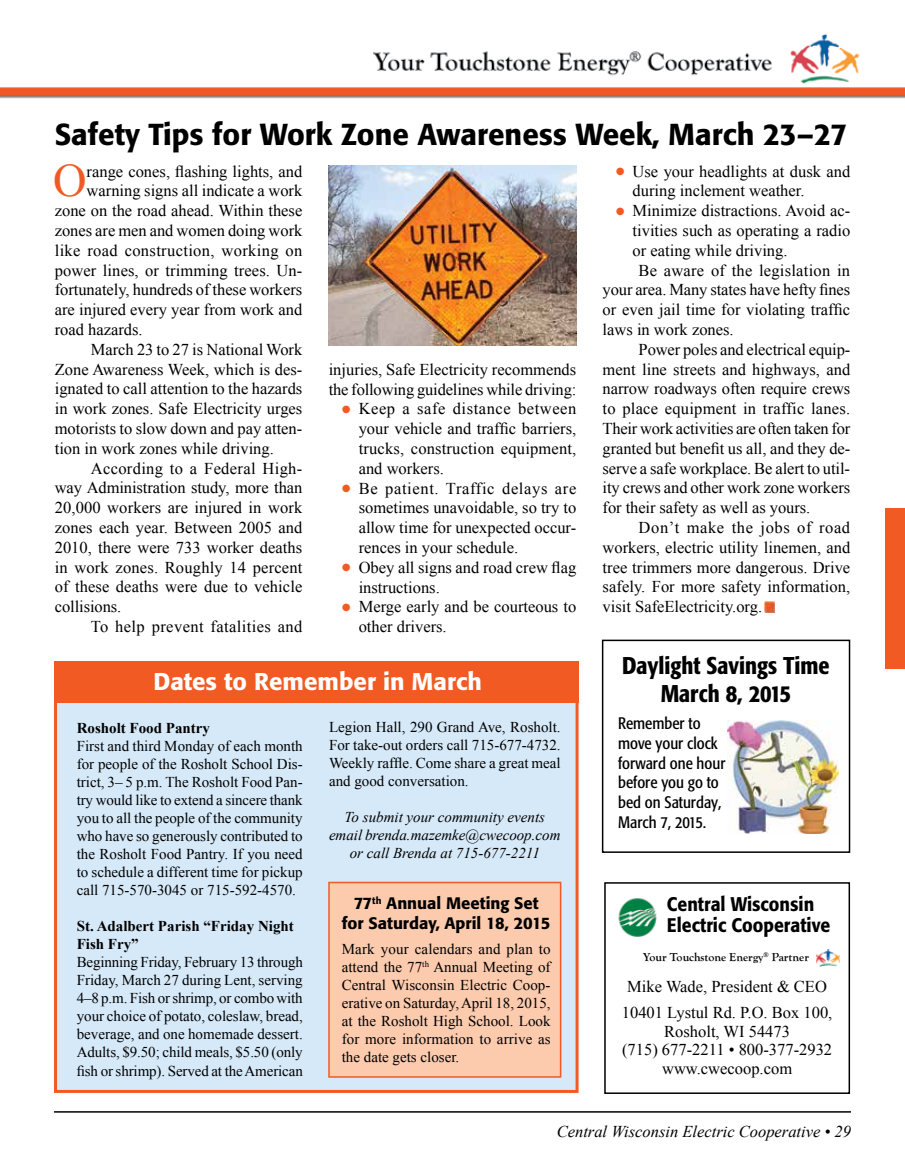
<style>
.page{position:relative;width:905px;height:1175px;background:#fff}
.page>*{position:absolute;margin:0;border:0;box-sizing:border-box;transform-origin:0 0}
.t1{font:46.35px "Times New Roman";color:#f15a23}
.t2{font:500 30px "Formata";color:#000}
.t3{font:500 condensed 24px/28.8px "Formata";color:#000;text-align:center}
.t4{font:500 24px "Formata";color:#fff}
.t5{font:500 19.5px/21px "Formata";color:#000;scale:.9 1}
.t6{font:16.5px/19.8px "Times New Roman";color:#000}
.t7{font:condensed 16.5px/19.8px "Formata";color:#000}
.t8{font:16.5px "Times New Roman";letter-spacing:.02em;color:#000}
.t9{font:500 16.5px/19.8px "Formata";color:#000;text-align:center}
.t10{font:italic 16.5px "Times New Roman";color:#000}
.t11{font:16.5px "Times New Roman";letter-spacing:.025em;color:#000}
.t12{font:16.5px "Times New Roman";letter-spacing:.035em;color:#000}
.t13{font:15px/18px "Times New Roman";color:#000;text-align:justify}
.t14{font:italic 15px/18px "Times New Roman";color:#000;text-align:center}
.t15{font:700 15px/18px "Times New Roman";color:#000}
.t16{font:700 12px "Goudy Old Style T";color:#000}
.s1{color:#f15a23}
</style>
<div class="page">
<div style="left:54px;top:662px;width:524px;height:430px;background:#d6e9f8;border:3px solid #f15a23"></div>
<img style="left:0;top:34px;width:904px;height:65px">
<div style="left:885px;top:508px;width:19px;height:161px;background:#f15a23"></div>
<hr style="left:54px;top:1111px;width:796px;height:1px;background:#000">
<img style="left:618px;top:898px;width:39px;height:39px">
<img style="left:815px;top:949px;width:25px;height:18px">
<div style="left:604px;top:882px;width:246px;height:212px;border:2px solid #000"></div>
<div style="left:54px;top:662px;width:524px;height:41px;background:#f15a23"></div>
<div style="left:328px;top:881px;width:233px;height:196px;background:#fccaad;border:2px solid #f15a23"></div>
<img style="left:328px;top:165px;width:248px;height:180px">
<img style="left:727px;top:720px;width:111px;height:113px">
<div style="left:602px;top:639px;width:248px;height:214px;border:2px solid #000"></div>
<svg style="left:764px;top:602px;width:11px;height:10px"></svg>
<h2 class="t2" style="left:55px;top:116px;width:793px">Safety Tips for Work Zone Awareness Week, March 23–27</h2>
<h1 class="t1" style="left:53px;top:150px;width:35px">O</h1>
<p class="t6" style="left:87px;top:161px;width:217px">range cones, flashing lights, and</p>
<p class="t6" style="left:87px;top:181px;width:217px">warning signs all indicate a work</p>
<p class="t6" style="left:55px;top:200px;width:249px">zone on the road ahead. Within these</p>
<p class="t6" style="left:55px;top:220px;width:249px">zones are men and women doing work</p>
<p class="t8" style="left:55px;top:239px;width:249px">like road construction, working on</p>
<p class="t6" style="left:55px;top:260px;width:249px">power lines, or trimming trees. Un-</p>
<p class="t6" style="left:55px;top:280px;width:249px">fortunately, hundreds of these workers</p>
<p class="t6" style="left:55px;top:299px;width:249px">are injured every year from work and</p>
<p class="t6" style="left:55px;top:319px;width:89px">road hazards.</p>
<p class="t6" style="left:91px;top:339px;width:213px">March 23 to 27 is National Work</p>
<p class="t6" style="left:55px;top:359px;width:249px">Zone Awareness Week, which is des-</p>
<p class="t6" style="left:55px;top:379px;width:249px">ignated to call attention to the hazards</p>
<p class="t6" style="left:55px;top:398px;width:249px">in work zones. Safe Electricity urges</p>
<p class="t6" style="left:55px;top:418px;width:249px">motorists to slow down and pay atten-</p>
<p class="t6" style="left:55px;top:438px;width:221px">tion in work zones while driving.</p>
<p class="t8" style="left:91px;top:457px;width:213px">According to a Federal High-</p>
<p class="t6" style="left:55px;top:478px;width:249px">way Administration study, more than</p>
<p class="t6" style="left:55px;top:497px;width:249px">20,000 workers are injured in work</p>
<p class="t6" style="left:55px;top:517px;width:249px">zones each year. Between 2005 and</p>
<p class="t6" style="left:55px;top:537px;width:249px">2010, there were 733 worker deaths</p>
<p class="t6" style="left:55px;top:557px;width:249px">in work zones. Roughly 14 percent</p>
<p class="t6" style="left:55px;top:577px;width:249px">of these deaths were due to vehicle</p>
<p class="t6" style="left:55px;top:596px;width:68px">collisions.</p>
<p class="t11" style="left:91px;top:615px;width:213px">To help prevent fatalities and</p>
<p class="t6" style="left:328px;top:359px;width:249px">injuries, Safe Electricity recommends the following guidelines while driving:</p>
<p class="t6" style="left:359px;top:399px;width:219px;text-align:justify;text-indent:-17px"><span class="s1">●</span> Keep a safe distance between your vehicle and traffic barriers, trucks, construction equipment, and workers.</p>
<p class="t6" style="left:359px;top:478px;width:219px;text-align:justify;text-indent:-17px"><span class="s1">●</span> Be patient. Traffic delays are sometimes unavoidable, so try to allow time for unexpected occur&shy;rences in your schedule.</p>
<p class="t6" style="left:359px;top:557px;width:219px;text-indent:-17px"><span class="s1">●</span> Obey all signs and road crew flag instructions.</p>
<p class="t6" style="left:359px;top:597px;width:219px;text-indent:-17px"><span class="s1">●</span> Merge early and be courteous to other drivers.</p>
<h3 class="t4" style="left:153px;top:667px;width:330px">Dates to Remember in March</h3>
<p class="t15" style="left:77px;top:719px;width:135px">Rosholt Food Pantry</p>
<p class="t13" style="left:77px;top:737px;width:227px">First and third Monday of each month for people of the Rosholt School Dis&shy;trict, 3– 5 p.m. The Rosholt Food Pan&shy;try would like to extend a sincere thank you to all the people of the community who have so generously contributed to the Rosholt Food Pantry. If you need to schedule a different time for pickup call 715-570-3045 or 715-592-4570.</p>
<p class="t15" style="left:77px;top:917px;width:219px">St. Adalbert Parish “Friday Night<br>Fish Fry”</p>
<p class="t13" style="left:77px;top:953px;width:228px">Beginning Friday, February 13 through Friday, March 27 during Lent, serving 4–8 p.m. Fish or shrimp, or combo with your choice of potato, coleslaw, bread, beverage, and one homemade dessert.<br>Adults, $9.50; child meals, $5.50 (only fish or shrimp). Served at the American</p>
<p class="t13" style="left:329px;top:718px;width:233px">Legion Hall, 290 Grand Ave, Rosholt.<br>For take-out orders call 715-677-4732.<br>Weekly raffle. Come share a great meal and good conversation.</p>
<p class="t14" style="left:329px;top:808px;width:233px">To submit your community events email brenda.mazemke@cwecoop.com or call Brenda at 715-677-2211</p>
<p class="t9" style="left:342px;top:893px;width:210px">77<sup>th</sup> Annual Meeting Set for Saturday, April 18, 2015</p>
<p class="t13" style="left:342px;top:939px;width:210px">Mark your calendars and plan to attend the 77<sup>th</sup> Annual Meeting of Central Wisconsin Electric Coop&shy;erative on Saturday, April 18, 2015, at the Rosholt High School. Look for more information to arrive as the date gets closer.</p>
<p class="t6" style="left:632px;top:161px;width:219px;text-indent:-17px"><span class="s1">●</span> Use your headlights at dusk and during inclement weather.</p>
<p class="t6" style="left:616px;top:200px;width:236px"><span class="s1">●</span> Minimize distractions. Avoid ac-</p>
<p class="t6" style="left:632px;top:220px;width:219px">tivities such as operating a radio</p>
<p class="t6" style="left:632px;top:240px;width:156px">or eating while driving.</p>
<p class="t6" style="left:638px;top:260px;width:213px">Be aware of the legislation in</p>
<p class="t6" style="left:602px;top:280px;width:249px">your area. Many states have hefty fines</p>
<p class="t6" style="left:602px;top:299px;width:249px">or even jail time for violating traffic</p>
<p class="t6" style="left:602px;top:319px;width:133px">laws in work zones.</p>
<p class="t6" style="left:638px;top:339px;width:213px">Power poles and electrical equip-</p>
<p class="t6" style="left:602px;top:359px;width:249px">ment line streets and highways, and</p>
<p class="t6" style="left:602px;top:379px;width:249px">narrow roadways often require crews</p>
<p class="t6" style="left:602px;top:398px;width:249px">to place equipment in traffic lanes.</p>
<p class="t6" style="left:602px;top:418px;width:249px">Their work activities are often taken for</p>
<p class="t6" style="left:602px;top:438px;width:249px">granted but benefit us all, and they de-</p>
<p class="t6" style="left:602px;top:458px;width:249px">serve a safe workplace. Be alert to util-</p>
<p class="t6" style="left:602px;top:478px;width:249px">ity crews and other work zone workers</p>
<p class="t6" style="left:602px;top:497px;width:209px">for their safety as well as yours.</p>
<p class="t12" style="left:638px;top:516px;width:213px">Don’t make the jobs of road</p>
<p class="t6" style="left:602px;top:537px;width:249px">workers, electric utility linemen, and</p>
<p class="t6" style="left:602px;top:557px;width:249px">tree trimmers more dangerous. Drive</p>
<p class="t6" style="left:602px;top:577px;width:249px">safely. For more safety information,</p>
<p class="t6" style="left:602px;top:596px;width:161px">visit SafeElectricity.org.</p>
<h3 class="t3" style="left:622px;top:650px;width:209px">Daylight Savings Time<br>March 8, 2015</h3>
<p class="t7" style="left:618px;top:713px;width:109px">Remember to move your clock forward one hour before you go to bed on Saturday,<br>March 7, 2015.</p>
<p class="t5" style="left:667px;top:893px;width:183px">Central Wisconsin<br>Electric Cooperative</p>
<p class="t16" style="left:643px;top:950px;width:167px">Your Touchstone Energy<sup>®</sup> Partner</p>
<p class="t6" style="left:622px;top:974px;width:212px;line-height:25.5px;text-align:center">Mike Wade, President &amp; CEO<br>10401 Lystul Rd. P.O. Box 100,</p>
<p class="t6" style="left:622px;top:1021px;width:212px;line-height:18.8px;text-align:center">Rosholt, WI 54473<br>(715) 677-2211 • 800-377-2932 www.cwecoop.com</p>
<p class="t10" style="left:556px;top:1120px;width:296px">Central Wisconsin Electric Cooperative • 29</p>
</div>
